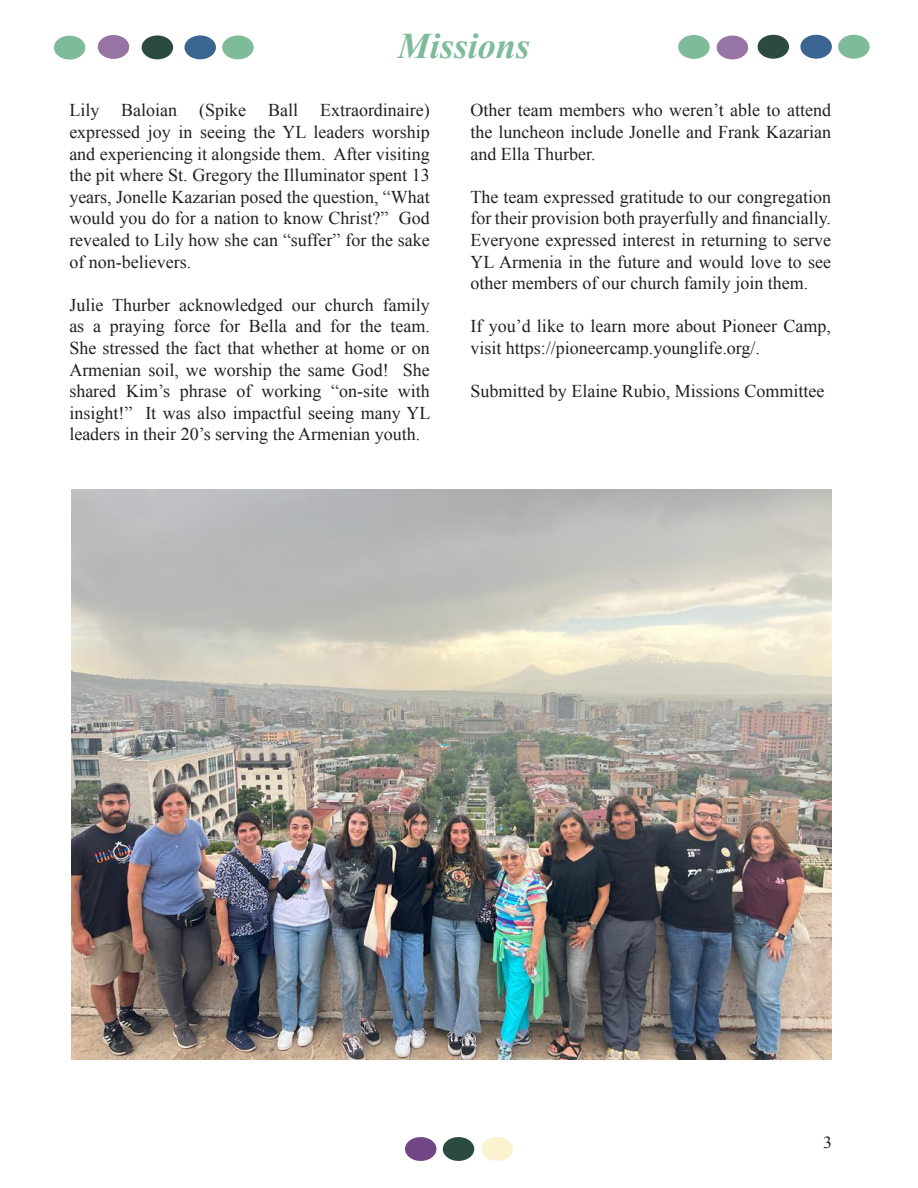
<style>
.page{position:relative;width:918px;height:1188px;background:#fff}
.page>*{position:absolute;margin:0;border:0;box-sizing:border-box;transform-origin:0 0}
.Mosaix_Article{font:italic 700 36px "Times New Roman";color:#7ebb99}
.Mosaix_Article-2{font:18px/21.6px "Times New Roman";color:#231f20;text-align:justify}
.Mosaix_Article-3{font:16.95px "Times New Roman";color:#231f20;scale:1.06 1}
</style>
<div class="page">
<div style="left:405px;top:1137px;width:31px;height:24px;background:#724584;border-radius:50%"></div>
<div style="left:482px;top:1137px;width:31px;height:24px;background:#fbf2d0;border-radius:50%"></div>
<div style="left:443px;top:1137px;width:31px;height:24px;background:#2c4b40;border-radius:50%"></div>
<div style="left:142px;top:35px;width:31px;height:24px;background:#2c4b40;border-radius:50%"></div>
<div style="left:222px;top:35px;width:32px;height:24px;background:#7ebb99;border-radius:50%"></div>
<div style="left:184px;top:35px;width:32px;height:24px;background:#3c6692;border-radius:50%"></div>
<div style="left:54px;top:36px;width:31px;height:24px;background:#7ebb99;border-radius:50%"></div>
<div style="left:98px;top:35px;width:31px;height:24px;background:#9675a4;border-radius:50%"></div>
<div style="left:758px;top:35px;width:31px;height:24px;background:#2c4b40;border-radius:50%"></div>
<div style="left:838px;top:35px;width:32px;height:24px;background:#7ebb99;border-radius:50%"></div>
<div style="left:800px;top:35px;width:32px;height:24px;background:#3c6692;border-radius:50%"></div>
<div style="left:678px;top:35px;width:32px;height:24px;background:#7ebb99;border-radius:50%"></div>
<div style="left:717px;top:36px;width:31px;height:23px;background:#9675a4;border-radius:50%"></div>
<img style="left:71px;top:489px;width:760px;height:570px">
<p class="Mosaix_Article" style="left:398px;top:21px;width:134px">Missions</p>
<p class="Mosaix_Article-2" style="left:69px;top:99px;width:362px">Lily Baloian (Spike Ball Extraordinaire) expressed joy in seeing the YL leaders worship and experiencing it alongside them. After visiting the pit where St. Gregory the Illuminator spent 13 years, Jonelle Kazarian posed the question, “What would you do for a nation to know Christ?” God revealed to Lily how she can “suffer” for the sake of non-believers.</p>
<p class="Mosaix_Article-2" style="left:69px;top:294px;width:363px">Julie Thurber acknowledged our church family as a praying force for Bella and for the team.<br>She stressed the fact that whether at home or on Armenian soil, we worship the same God! She shared Kim’s phrase of working “on-site with insight!” It was also impactful seeing many YL leaders in their 20’s serving the Armenian youth.</p>
<p class="Mosaix_Article-2" style="left:470px;top:99px;width:362px">Other team members who weren’t able to attend the luncheon include Jonelle and Frank Kazarian and Ella Thurber.</p>
<p class="Mosaix_Article-2" style="left:470px;top:186px;width:362px">The team expressed gratitude to our congregation for their provision both prayerfully and financially.<br>Everyone expressed interest in returning to serve YL Armenia in the future and would love to see other members of our church family join them.</p>
<p class="Mosaix_Article-2" style="left:470px;top:315px;width:362px">If you’d like to learn more about Pioneer Camp, visit https://pioneercamp.younglife.org/.</p>
<p class="Mosaix_Article-2" style="left:470px;top:380px;width:356px">Submitted by Elaine Rubio, Missions Committee</p>
<p class="Mosaix_Article-3" style="left:823px;top:1131px;width:10px">3</p>
</div>
